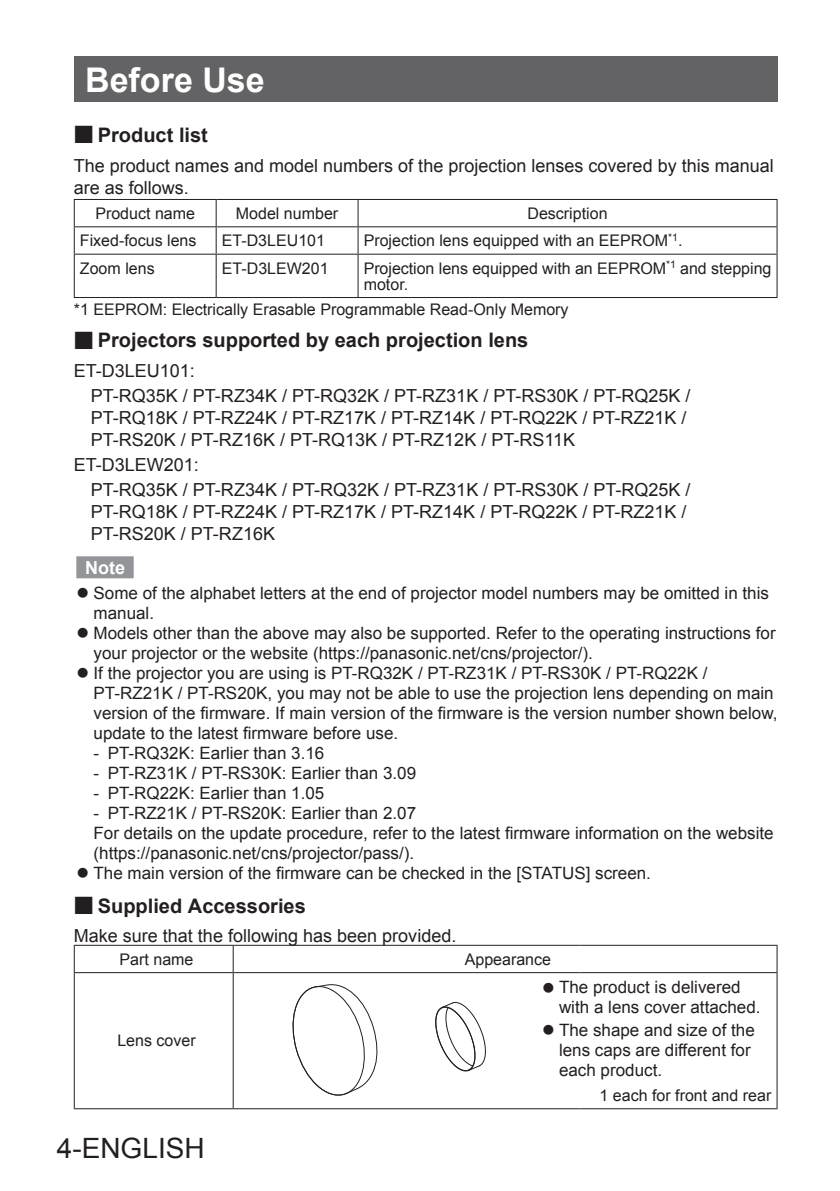
<style>
.page{position:relative;width:840px;height:1191px;background:#fff}
.page>*{position:absolute;margin:0;border:0;box-sizing:border-box;transform-origin:0 0}
.t1{font:700 34px "Arial";color:#fff}
.t2{font:28px "Arial";color:#231f20}
.t3{font:700 20px "Arial";color:#231f20}
.t4{font:18px/22px "Arial";color:#231f20}
.t5{font:700 18px "Arial";color:#fff}
.t6{font:17px/20px "Arial";color:#231f20}
.t7{font:16px/16px "Arial";color:#231f20}
.s1{font-family:"Shin Go Pro";font-weight:500}
</style>
<div class="page">
<div style="left:76px;top:556px;width:58px;height:22px;background:#939598"></div>
<hr style="left:74px;top:199px;width:142px;height:1px;background:#231f20">
<hr style="left:216px;top:199px;width:142px;height:1px;background:#231f20">
<hr style="left:358px;top:199px;width:419px;height:1px;background:#231f20">
<hr style="left:74px;top:226px;width:142px;height:1px;background:#231f20">
<svg style="left:74px;top:200px;width:1px;height:54px"></svg>
<hr style="left:216px;top:226px;width:142px;height:1px;background:#231f20">
<svg style="left:215px;top:200px;width:1px;height:54px"></svg>
<hr style="left:358px;top:226px;width:419px;height:1px;background:#231f20">
<svg style="left:357px;top:200px;width:1px;height:54px"></svg>
<svg style="left:776px;top:200px;width:1px;height:54px"></svg>
<hr style="left:74px;top:254px;width:142px;height:1px;background:#231f20">
<hr style="left:74px;top:255px;width:1px;height:42px;background:#231f20">
<hr style="left:216px;top:254px;width:142px;height:1px;background:#231f20">
<hr style="left:215px;top:255px;width:1px;height:42px;background:#231f20">
<hr style="left:358px;top:254px;width:419px;height:1px;background:#231f20">
<hr style="left:357px;top:255px;width:1px;height:42px;background:#231f20">
<hr style="left:776px;top:255px;width:1px;height:42px;background:#231f20">
<hr style="left:74px;top:297px;width:142px;height:1px;background:#231f20">
<hr style="left:216px;top:297px;width:142px;height:1px;background:#231f20">
<hr style="left:358px;top:297px;width:419px;height:1px;background:#231f20">
<svg style="left:74px;top:945px;width:1px;height:27px"></svg>
<hr style="left:74px;top:944px;width:159px;height:1px;background:#231f20">
<svg style="left:232px;top:945px;width:1px;height:27px"></svg>
<svg style="left:776px;top:945px;width:1px;height:27px"></svg>
<hr style="left:233px;top:944px;width:347px;height:1px;background:#231f20">
<hr style="left:580px;top:944px;width:197px;height:1px;background:#231f20">
<hr style="left:74px;top:973px;width:1px;height:135px;background:#231f20">
<hr style="left:74px;top:972px;width:159px;height:1px;background:#231f20">
<hr style="left:74px;top:1108px;width:159px;height:1px;background:#231f20">
<hr style="left:232px;top:973px;width:1px;height:135px;background:#231f20">
<hr style="left:233px;top:972px;width:347px;height:1px;background:#231f20">
<hr style="left:233px;top:1108px;width:347px;height:1px;background:#231f20">
<hr style="left:776px;top:973px;width:1px;height:135px;background:#231f20">
<hr style="left:580px;top:972px;width:197px;height:1px;background:#231f20">
<hr style="left:580px;top:1108px;width:197px;height:1px;background:#231f20">
<svg style="left:435px;top:1002px;width:50px;height:69px"></svg>
<svg style="left:292px;top:984px;width:86px;height:112px"></svg>
<div style="left:74px;top:57px;width:703px;height:45px;background:#636366"></div>
<p class="t1" style="left:85px;top:57px;width:181px">Before Use</p>
<p class="t3" style="left:74px;top:122px;width:136px"><span class="s1">■</span> Product list</p>
<p class="t4" style="left:74px;top:154px;width:701px">The product names and model numbers of the projection lenses covered by this manual are as follows.</p>
<p class="t7" style="left:95px;top:205px;width:101px">Product name</p>
<p class="t7" style="left:236px;top:205px;width:104px">Model number</p>
<p class="t7" style="left:527px;top:205px;width:82px">Description</p>
<p class="t7" style="left:80px;top:233px;width:118px">Fixed-focus lens</p>
<p class="t7" style="left:222px;top:233px;width:105px">ET-D3LEU101</p>
<p class="t7" style="left:363px;top:233px;width:320px">Projection lens equipped with an EEPROM<sup>*1</sup>.</p>
<p class="t7" style="left:80px;top:260px;width:76px">Zoom lens</p>
<p class="t7" style="left:222px;top:260px;width:108px">ET-D3LEW201</p>
<p class="t7" style="left:363px;top:260px;width:409px">Projection lens equipped with an EEPROM<sup>*1</sup> and stepping motor.</p>
<p class="t7" style="left:74px;top:301px;width:496px">*1 EEPROM: Electrically Erasable Programmable Read-Only Memory</p>
<p class="t3" style="left:74px;top:327px;width:456px"><span class="s1">■</span> Projectors supported by each projection lens</p>
<p class="t4" style="left:91px;top:358px;width:601px;line-height:24.8px;text-indent:-17px">ET-D3LEU101:<br>PT-RQ35K / PT-RZ34K / PT-RQ32K / PT-RZ31K / PT-RS30K / PT-RQ25K /</p>
<p class="t4" style="left:91px;top:407px;width:597px">PT-RQ18K / PT-RZ24K / PT-RZ17K / PT-RZ14K / PT-RQ22K / PT-RZ21K /<br>PT-RS20K / PT-RZ16K / PT-RQ13K / PT-RZ12K / PT-RS11K</p>
<p class="t4" style="left:91px;top:452px;width:601px;line-height:24.8px;text-indent:-17px">ET-D3LEW201:<br>PT-RQ35K / PT-RZ34K / PT-RQ32K / PT-RZ31K / PT-RS30K / PT-RQ25K /</p>
<p class="t4" style="left:91px;top:500px;width:597px">PT-RQ18K / PT-RZ24K / PT-RZ17K / PT-RZ14K / PT-RQ22K / PT-RZ21K /<br>PT-RS20K / PT-RZ16K</p>
<p class="t5" style="left:85px;top:555px;width:41px">Note</p>
<p class="t6" style="left:93px;top:583px;width:685px">Some of the alphabet letters at the end of projector model numbers may be omitted in this manual.<br>Models other than the above may also be supported. Refer to the operating instructions for your projector or the website (https://panasonic.net/cns/projector/).<br>If the projector you are using is PT-RQ32K / PT-RZ31K / PT-RS30K / PT-RQ22K / PT-RZ21K / PT-RS20K, you may not be able to use the projection lens depending on main version of the firmware. If main version of the firmware is the version number shown below, update to the latest firmware before use.</p>
<p class="t6" style="left:93px;top:743px;width:232px">- PT-RQ32K: Earlier than 3.16</p>
<p class="t6" style="left:93px;top:763px;width:324px">- PT-RZ31K / PT-RS30K: Earlier than 3.09</p>
<p class="t6" style="left:93px;top:782px;width:232px">- PT-RQ22K: Earlier than 1.05</p>
<p class="t6" style="left:93px;top:802px;width:681px">- PT-RZ21K / PT-RS20K: Earlier than 2.07<br>For details on the update procedure, refer to the latest firmware information on the website (https://panasonic.net/cns/projector/pass/).<br>The main version of the firmware can be checked in the [STATUS] screen.</p>
<p class="t3" style="left:74px;top:892px;width:233px"><span class="s1">■</span> Supplied Accessories</p>
<p class="t4" style="left:74px;top:925px;width:384px">Make sure that the following has been provided.</p>
<p class="t7" style="left:119px;top:951px;width:75px">Part name</p>
<p class="t7" style="left:464px;top:951px;width:88px">Appearance</p>
<p class="t7" style="left:117px;top:1033px;width:80px">Lens cover</p>
<p class="t2" style="left:57px;top:1130px;width:149px">4-ENGLISH</p>
<p class="t6" style="left:558px;top:977px;width:203px">The product is delivered with a lens cover attached.</p>
<p class="t6" style="left:558px;top:1020px;width:197px">The shape and size of the lens caps are different for each product.</p>
<p class="t7" style="left:599px;top:1087px;width:173px">1 each for front and rear</p>
</div>
